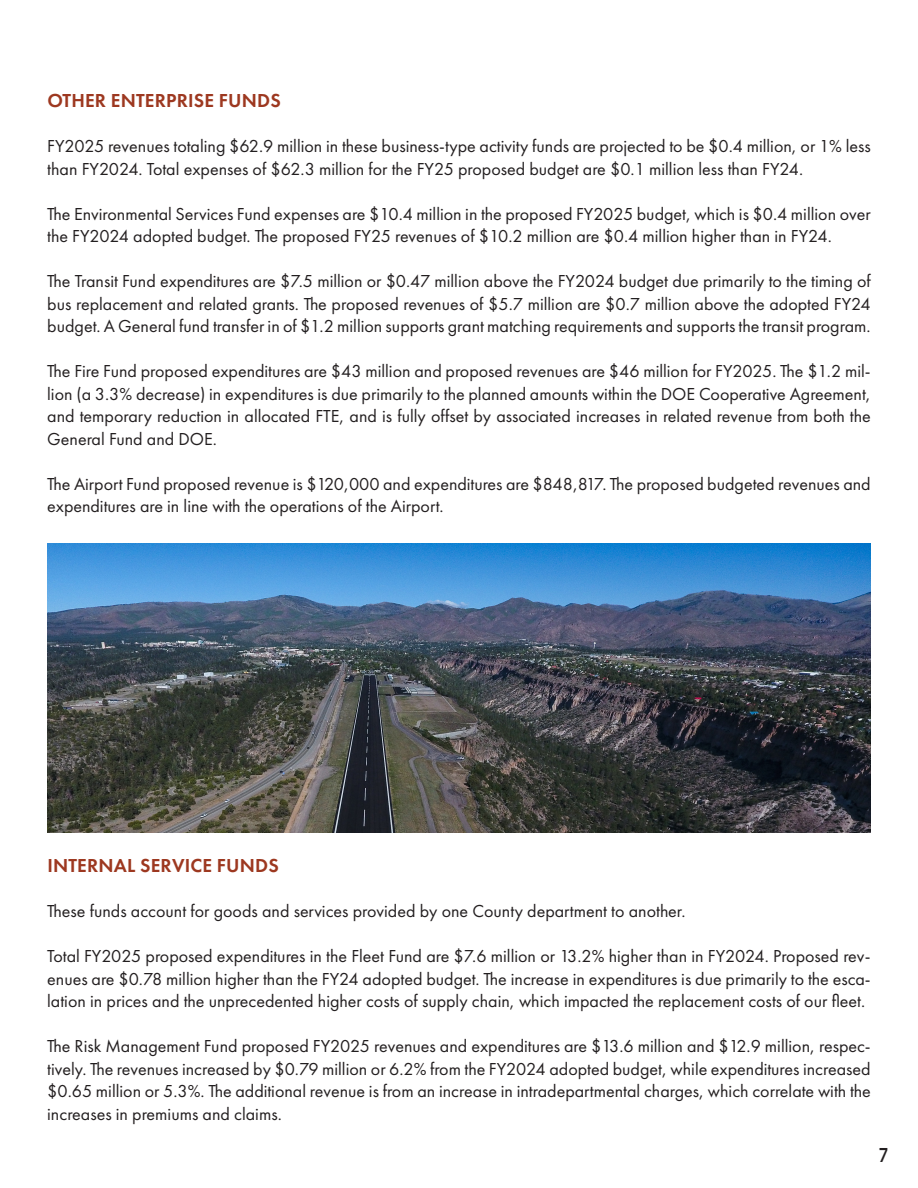
<style>
.page{position:relative;width:918px;height:1188px;background:#fff}
.page>*{position:absolute;margin:0;border:0;box-sizing:border-box;transform-origin:0 0}
.t1{font:600 19.5px "Futura PT";letter-spacing:.01em;color:#9d3820}
.t2{font:500 19.5px "Avant Garde IT Cby BT";color:#231f20}
.t3{font:18px/22.5px "Futura PT";color:#231f20;text-align:justify}
</style>
<div class="page">
<img style="left:47px;top:543px;width:824px;height:289px">
<p class="t1" style="left:47px;top:88px;width:235px">OTHER ENTERPRISE FUNDS</p>
<p class="t3" style="left:47px;top:135px;width:825px">FY2025 revenues totaling $62.9 million in these business-type activity funds are projected to be $0.4 million, or 1% less than FY2024. Total expenses of $62.3 million for the FY25 proposed budget are $0.1 million less than FY24.</p>
<p class="t3" style="left:47px;top:202px;width:825px">The Environmental Services Fund expenses are $10.4 million in the proposed FY2025 budget, which is $0.4 million over the FY2024 adopted budget. The proposed FY25 revenues of $10.2 million are $0.4 million higher than in FY24.</p>
<p class="t3" style="left:47px;top:270px;width:825px">The Transit Fund expenditures are $7.5 million or $0.47 million above the FY2024 budget due primarily to the timing of bus replacement and related grants. The proposed revenues of $5.7 million are $0.7 million above the adopted FY24 budget. A General fund transfer in of $1.2 million supports grant matching requirements and supports the transit program.</p>
<p class="t3" style="left:47px;top:360px;width:825px">The Fire Fund proposed expenditures are $43 million and proposed revenues are $46 million for FY2025. The $1.2 mil&shy;lion (a 3.3% decrease) in expenditures is due primarily to the planned amounts within the DOE Cooperative Agreement, and temporary reduction in allocated FTE, and is fully offset by associated increases in related revenue from both the General Fund and DOE.</p>
<p class="t3" style="left:47px;top:472px;width:825px">The Airport Fund proposed revenue is $120,000 and expenditures are $848,817. The proposed budgeted revenues and expenditures are in line with the operations of the Airport.</p>
<p class="t1" style="left:47px;top:853px;width:233px">INTERNAL SERVICE FUNDS</p>
<p class="t3" style="left:47px;top:900px;width:640px">These funds account for goods and services provided by one County department to another.</p>
<p class="t3" style="left:47px;top:945px;width:825px">Total FY2025 proposed expenditures in the Fleet Fund are $7.6 million or 13.2% higher than in FY2024. Proposed rev&shy;enues are $0.78 million higher than the FY24 adopted budget. The increase in expenditures is due primarily to the esca&shy;lation in prices and the unprecedented higher costs of supply chain, which impacted the replacement costs of our fleet.</p>
<p class="t3" style="left:47px;top:1035px;width:825px">The Risk Management Fund proposed FY2025 revenues and expenditures are $13.6 million and $12.9 million, respec&shy;tively. The revenues increased by $0.79 million or 6.2% from the FY2024 adopted budget, while expenditures increased $0.65 million or 5.3%. The additional revenue is from an increase in intradepartmental charges, which correlate with the increases in premiums and claims.</p>
<p class="t2" style="left:878px;top:1144px;width:13px">7</p>
</div>
